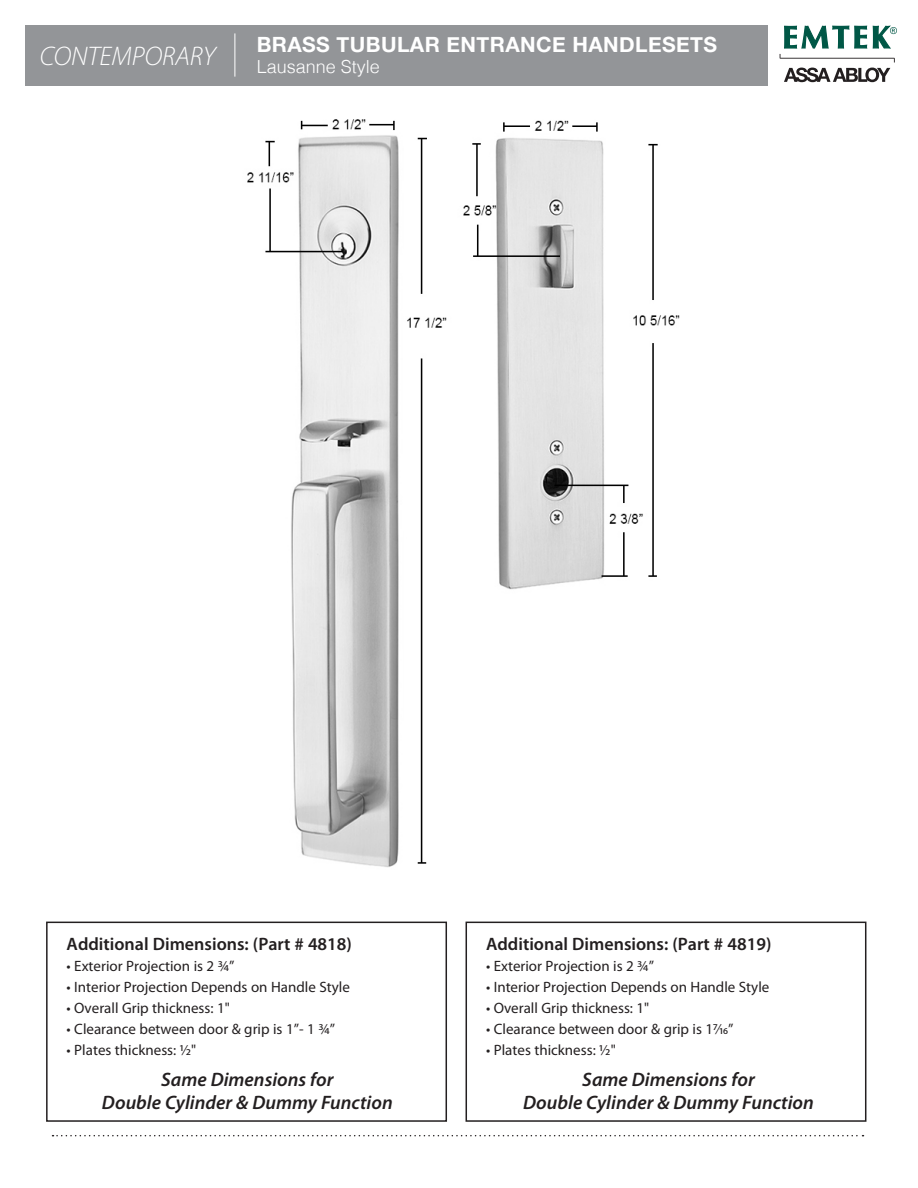
<style>
.page{position:relative;width:918px;height:1188px;background:#fff}
.page>*{position:absolute;margin:0;border:0;box-sizing:border-box;transform-origin:0 0}
.t1{font:italic 300 27px "Myriad Pro";color:#fff}
.t2{font:700 21px "Helvetica Neue";letter-spacing:.02em;color:#fff}
.t3{font:italic 600 19.5px/23.4px "Myriad Pro";color:#231f20;text-align:center}
.t4{font:600 18px "Myriad Pro";color:#231f20}
.t5{font:300 18px "Helvetica";color:#fff}
.t6{font:15px "Myriad Pro";color:#231f20}
</style>
<div class="page">
<div style="left:25px;top:26px;width:742px;height:60px;background:#939598"></div>
<svg style="left:53px;top:1135px;width:811px;height:1px"></svg>
<svg style="left:784px;top:68px;width:106px;height:14px"></svg>
<svg style="left:780px;top:25px;width:117px;height:37px"></svg>
<div style="left:46px;top:922px;width:401px;height:200px;border:2px solid #231f20"></div>
<div style="left:466px;top:922px;width:400px;height:200px;border:2px solid #231f20"></div>
<hr style="left:235px;top:33px;width:1px;height:44px;background:#fff">
<img style="left:247px;top:119px;width:433px;height:748px">
<p class="t1" style="left:40px;top:40px;width:177px">CONTEMPORARY</p>
<p class="t2" style="left:257px;top:28px;width:462px">BRASS TUBULAR ENTRANCE HANDLESETS</p>
<p class="t5" style="left:257px;top:51px;width:125px">Lausanne Style</p>
<p class="t4" style="left:67px;top:932px;width:287px">Additional Dimensions: (Part # 4818)</p>
<p class="t6" style="left:67px;top:957px;width:169px">• Exterior Projection is 2 3⁄4”</p>
<p class="t6" style="left:67px;top:978px;width:285px">• Interior Projection Depends on Handle Style</p>
<p class="t6" style="left:67px;top:999px;width:165px">• Overall Grip thickness: 1"</p>
<p class="t6" style="left:67px;top:1020px;width:270px">• Clearance between door &amp; grip is 1”- 1 3⁄4”</p>
<p class="t6" style="left:67px;top:1041px;width:131px">• Plates thickness: 1/2"</p>
<p class="t4" style="left:486px;top:932px;width:287px">Additional Dimensions: (Part # 4819)</p>
<p class="t6" style="left:486px;top:957px;width:169px">• Exterior Projection is 2 3⁄4”</p>
<p class="t6" style="left:486px;top:978px;width:285px">• Interior Projection Depends on Handle Style</p>
<p class="t6" style="left:486px;top:999px;width:165px">• Overall Grip thickness: 1"</p>
<p class="t6" style="left:486px;top:1020px;width:249px">• Clearance between door &amp; grip is 17/16”</p>
<p class="t6" style="left:486px;top:1041px;width:131px">• Plates thickness: 1/2"</p>
<p class="t3" style="left:102px;top:1067px;width:292px">Same Dimensions for<br>Double Cylinder &amp; Dummy Function</p>
<p class="t3" style="left:523px;top:1067px;width:292px">Same Dimensions for<br>Double Cylinder &amp; Dummy Function</p>
</div>
